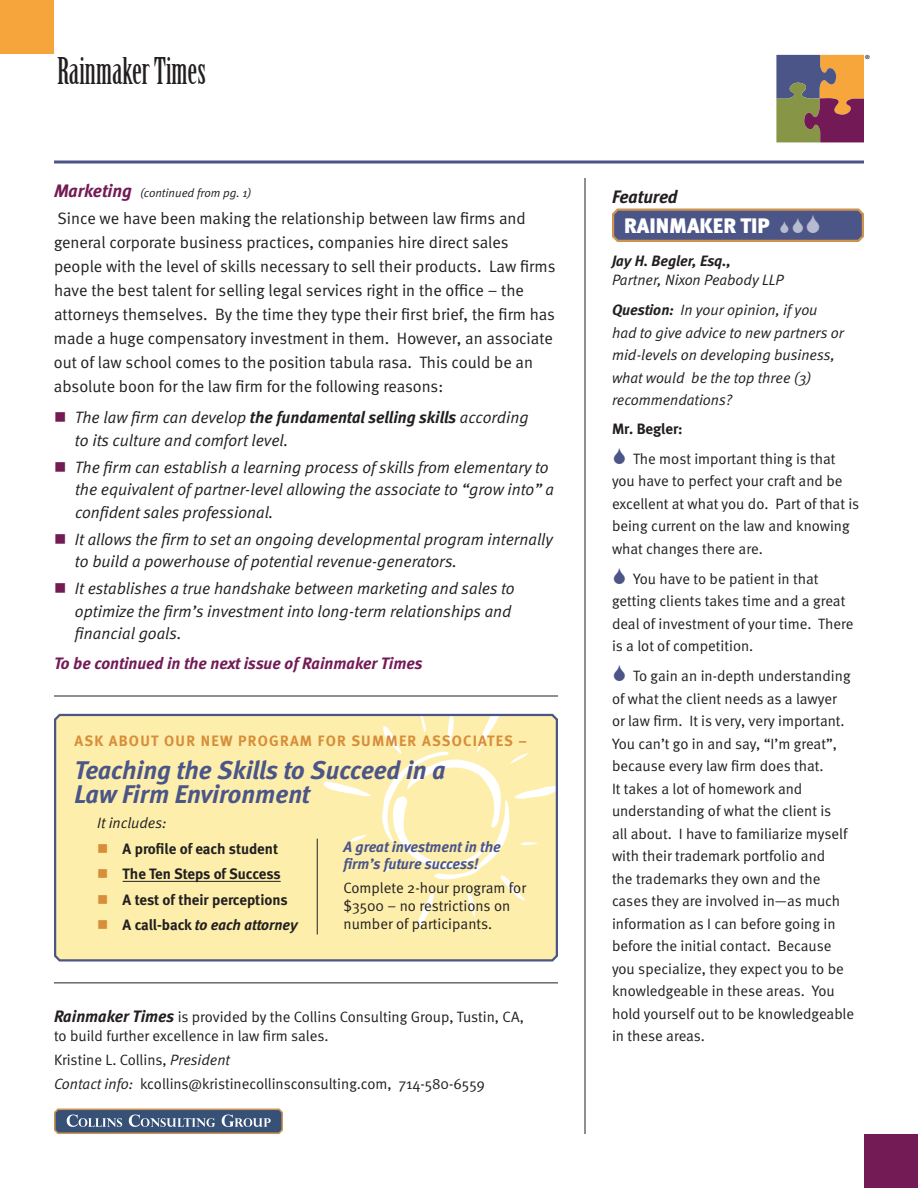
<style>
.page{position:relative;width:918px;height:1188px;background:#fff}
.page>*{position:absolute;margin:0;border:0;box-sizing:border-box;transform-origin:0 0}
.t1{font:36px "Birch Std";color:#231f20}
.t2{font:italic 700 25.5px/24px "Meta";color:#4b5588}
.t3{font:900 21px "Meta";color:#fff}
.t4{font:italic 700 18px "Meta";letter-spacing:-.005em;color:#231f20}
.t5{font:italic 16.5px/22.5px "Meta Normal";color:#231f20}
.t6{font:16.5px/24px "Meta Normal";color:#231f20}
.t7{font:italic 700 16.5px "Meta";color:#731b55}
.t8{font:15px/22.5px "Meta Normal";color:#231f20}
.t9{font:italic 15px/22.5px "Meta Normal";color:#231f20}
.t10{font:700 15px "Meta";color:#231f20}
.t11{font:italic 700 15px "Meta";color:#231f20}
.t12{font:700 15px "Meta";letter-spacing:.08em;color:#d88d3a}
.t13{font:italic 700 15px/16.5px "Meta";color:#4b5588}
.t14{font:300 13.35px "Myriad Pro";color:#000}
.t15{font:italic 12px "Meta Normal";color:#231f20}
.s1{font-family:"Meta";font-weight:700;font-size:18px;color:#731b55}
.s2{color:#731b55}
.s3{font-family:"Meta";font-weight:700}
.s4{color:#d88d3a}
.s5{font-style:normal}
.s6{font-family:"Meta";font-weight:700;font-style:italic;font-size:16.5px}
.s7{font-style:italic}
</style>
<div class="page">
<div style="left:864px;top:1134px;width:54px;height:54px;background:#731b55"></div>
<hr style="left:54px;top:696px;width:504px;height:1px;background:#231f20">
<svg style="left:776px;top:55px;width:88px;height:87px;background:#8f6b59"></svg>
<svg style="left:54px;top:160px;width:810px;height:4px;background:#777fa5"></svg>
<div style="left:0;top:0;width:54px;height:54px;background:#f5a53b"></div>
<svg style="left:54px;top:713px;width:504px;height:249px;background:#f8ebad"></svg>
<hr style="left:123px;top:881px;width:158px;height:1px;background:#231f20">
<hr style="left:317px;top:839px;width:1px;height:95px;background:#231f20">
<hr style="left:585px;top:178px;width:1px;height:956px;background:#231f20">
<svg style="left:54px;top:1108px;width:229px;height:26px;background:#636f83"></svg>
<hr style="left:54px;top:982px;width:504px;height:1px;background:#231f20">
<svg style="left:612px;top:208px;width:252px;height:34px;background:#616182"></svg>
<h1 class="t1" style="left:57px;top:56px;width:151px">Rainmaker Times</h1>
<p class="t15" style="left:54px;top:188px;width:199px"><span class="s1">Marketing</span> (continued from pg. 1)</p>
<p class="t6" style="left:54px;top:207px;width:503px">Since we have been making the relationship between law firms and general corporate business practices, companies hire direct sales people with the level of skills necessary to sell their products. Law firms have the best talent for selling legal services right in the office – the attorneys themselves. By the time they type their first brief, the firm has made a huge compensatory investment in them. However, an associate out of law school comes to the position tabula rasa. This could be an absolute boon for the law firm for the following reasons:</p>
<p class="t5" style="left:75px;top:408px;width:455px;text-indent:-21px"><span class="s2">■</span> The law firm can develop <span class="s3">the fundamental selling skills</span> according to its culture and comfort level.</p>
<p class="t5" style="left:75px;top:457px;width:481px;text-indent:-21px"><span class="s2">■</span> The firm can establish a learning process of skills from elementary to the equivalent of partner-level allowing the associate to “grow into” a confident sales professional.</p>
<p class="t5" style="left:75px;top:529px;width:480px;text-indent:-21px"><span class="s2">■</span> It allows the firm to set an ongoing developmental program internally to build a powerhouse of potential revenue-generators.</p>
<p class="t5" style="left:75px;top:579px;width:441px;text-indent:-21px"><span class="s2">■</span> It establishes a true handshake between marketing and sales to optimize the firm’s investment into long-term relationships and financial goals.</p>
<p class="t7" style="left:54px;top:657px;width:370px">To be continued in the next issue of Rainmaker Times</p>
<p class="t12" style="left:75px;top:735px;width:454px">ASK ABOUT OUR NEW PROGRAM FOR SUMMER ASSOCIATES –</p>
<h2 class="t2" style="left:75px;top:760px;width:373px">Teaching the Skills to Succeed in a<br>Law Firm Environment</h2>
<p class="t9" style="left:97px;top:813px;width:71px">It includes:</p>
<p class="t10" style="left:97px;top:843px;width:182px"><span class="s4">■</span> A profile of each student</p>
<p class="t10" style="left:97px;top:868px;width:185px"><span class="s4">■</span> The Ten Steps of Success</p>
<p class="t10" style="left:97px;top:894px;width:192px"><span class="s4">■</span> A test of their perceptions</p>
<p class="t11" style="left:97px;top:919px;width:202px"><span class="s4">■</span> <span class="s5">A call-back</span> to each attorney</p>
<p class="t13" style="left:344px;top:840px;width:159px">A great investment in the firm’s future success!</p>
<p class="t8" style="left:344px;top:880px;width:184px;line-height:18px">Complete 2-hour program for $3500 – no restrictions on number of participants.</p>
<p class="t8" style="left:54px;top:1008px;width:472px;line-height:19.5px"><span class="s6">Rainmaker Times</span> is provided by the Collins Consulting Group, Tustin, CA, to build further excellence in law firm sales.</p>
<p class="t8" style="left:54px;top:1049px;width:433px;line-height:24px">Kristine L. Collins, <span class="s7">President<br>Contact info:</span> kcollins@kristinecollinsconsulting.com, 714-580-6559</p>
<p class="t14" style="left:865px;top:51px;width:7px">®</p>
<p class="t4" style="left:612px;top:190px;width:67px">Featured</p>
<h3 class="t3" style="left:624px;top:218px;width:147px">RAINMAKER TIP</h3>
<p class="t11" style="left:612px;top:255px;width:120px">Jay H. Begler, Esq.,</p>
<p class="t9" style="left:612px;top:267px;width:207px;line-height:30px">Partner, Nixon Peabody LLP<br><span class="s3">Question:</span> In your opinion, if you</p>
<p class="t9" style="left:612px;top:323px;width:234px">had to give advice to new partners or mid-levels on developing business, what would be the top three (3) recommendations?</p>
<p class="t10" style="left:612px;top:423px;width:72px">Mr. Begler:</p>
<p class="t8" style="left:612px;top:449px;width:249px;text-indent:21px">The most important thing is that you have to perfect your craft and be excellent at what you do. Part of that is being current on the law and knowing what changes there are.</p>
<p class="t8" style="left:612px;top:569px;width:243px;text-indent:21px">You have to be patient in that getting clients takes time and a great deal of investment of your time. There is a lot of competition.</p>
<p class="t8" style="left:612px;top:666px;width:244px;text-indent:21px">To gain an in-depth understanding of what the client needs as a lawyer<br>or law firm. It is very, very important.<br>You can’t go in and say, “I’m great”, because every law firm does that.<br>It takes a lot of homework and understanding of what the client is<br>all about. I have to familiarize myself with their trademark portfolio and<br>the trademarks they own and the cases they are involved in—as much information as I can before going in before the initial contact. Because you specialize, they expect you to be knowledgeable in these areas. You hold yourself out to be knowledgeable in these areas.</p>
</div>
